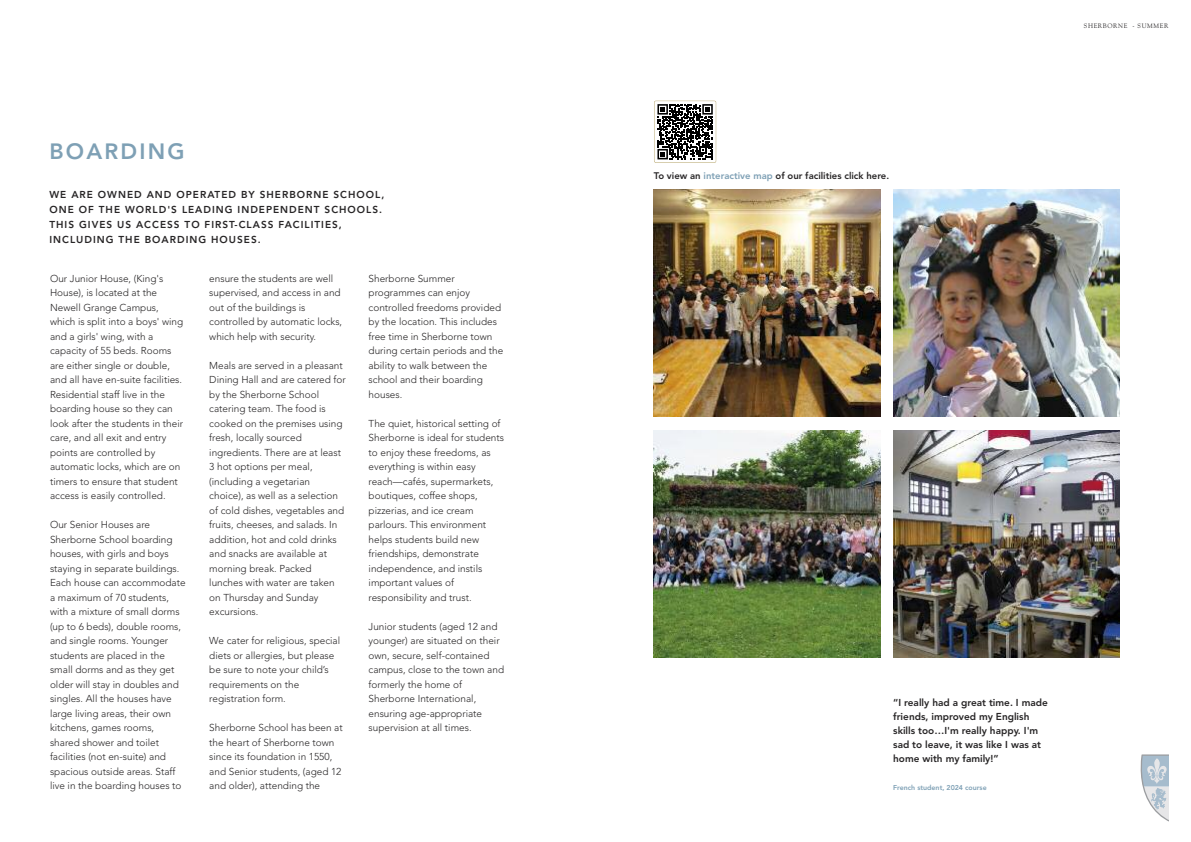
<style>
.page{position:relative;width:1191px;height:842px;background:#fff}
.page>*{position:absolute;margin:0;border:0;box-sizing:border-box;transform-origin:0 0}
.t1{font:800 22px "Avenir";letter-spacing:.1em;color:#7ea0b5}
.t2{font:300 10px/14.5px "Avenir";color:#272526}
.t3{font:800 10px/15px "Avenir";letter-spacing:.1em;color:#272526}
.t4{font:800 10px/14px "Avenir";color:#272526}
.t5{font:800 9.5px "Avenir";color:#272526}
.t6{font:800 7px "Avenir";color:#7ea0b5}
.t7{font:6.5px "Goudy Old Style BT";letter-spacing:.1em;color:#272526}
.s1{color:#7ea0b5}
</style>
<div class="page">
<svg style="left:657px;top:104px;width:56px;height:55px"></svg>
<div style="left:654px;top:101px;width:62px;height:62px;border:1px solid #b6a46a;border-radius:2px"></div>
<img style="left:654px;top:189px;width:227px;height:227px">
<img style="left:893px;top:189px;width:227px;height:227px">
<img style="left:654px;top:430px;width:227px;height:227px">
<img style="left:893px;top:430px;width:227px;height:227px">
<svg style="left:1140px;top:754px;width:29px;height:67px"></svg>
<h1 class="t1" style="left:49px;top:134px;width:137px">BOARDING</h1>
<p class="t3" style="left:49px;top:187px;width:336px">WE ARE OWNED AND OPERATED BY SHERBORNE SCHOOL, ONE OF THE WORLD'S LEADING INDEPENDENT SCHOOLS.<br>THIS GIVES US ACCESS TO FIRST-CLASS FACILITIES, INCLUDING THE BOARDING HOUSES.</p>
<p class="t2" style="left:50px;top:271px;width:135px">Our Junior House, (King's<br>House), is located at the<br>Newell Grange Campus, which is split into a boys' wing and a girls' wing, with a capacity of 55 beds. Rooms are either single or double, and all have en-suite facilities.<br>Residential staff live in the boarding house so they can look after the students in their care, and all exit and entry points are controlled by automatic locks, which are on timers to ensure that student access is easily controlled.</p>
<p class="t2" style="left:50px;top:517px;width:137px">Our Senior Houses are<br>Sherborne School boarding houses, with girls and boys staying in separate buildings.<br>Each house can accommodate a maximum of 70 students, with a mixture of small dorms (up to 6 beds), double rooms, and single rooms. Younger students are placed in the small dorms and as they get older will stay in doubles and singles. All the houses have large living areas, their own kitchens, games rooms, shared shower and toilet facilities (not en-suite) and spacious outside areas. Staff live in the boarding houses to</p>
<p class="t2" style="left:209px;top:271px;width:134px">ensure the students are well supervised, and access in and out of the buildings is controlled by automatic locks, which help with security.</p>
<p class="t2" style="left:209px;top:358px;width:138px">Meals are served in a pleasant<br>Dining Hall and are catered for by the Sherborne School catering team. The food is cooked on the premises using fresh, locally sourced ingredients. There are at least<br>3 hot options per meal, (including a vegetarian choice), as well as a selection of cold dishes, vegetables and fruits, cheeses, and salads. In addition, hot and cold drinks and snacks are available at morning break. Packed lunches with water are taken on Thursday and Sunday excursions.</p>
<p class="t2" style="left:209px;top:633px;width:132px">We cater for religious, special diets or allergies, but please be sure to note your child’s requirements on the registration form.</p>
<p class="t2" style="left:209px;top:720px;width:135px">Sherborne School has been at the heart of Sherborne town since its foundation in 1550, and Senior students, (aged 12 and older), attending the</p>
<p class="t2" style="left:368px;top:271px;width:136px">Sherborne Summer programmes can enjoy controlled freedoms provided by the location. This includes free time in Sherborne town during certain periods and the ability to walk between the school and their boarding houses.</p>
<p class="t2" style="left:368px;top:416px;width:137px">The quiet, historical setting of<br>Sherborne is ideal for students to enjoy these freedoms, as everything is within easy reach—cafés, supermarkets, boutiques, coffee shops, pizzerias, and ice cream parlours. This environment helps students build new friendships, demonstrate independence, and instils important values of responsibility and trust.</p>
<p class="t2" style="left:368px;top:619px;width:137px">Junior students (aged 12 and younger) are situated on their own, secure, self-contained campus, close to the town and formerly the home of<br>Sherborne International, ensuring age-appropriate supervision at all times.</p>
<p class="t5" style="left:654px;top:168px;width:237px">To view an <span class="s1">interactive map</span> of our facilities click here.</p>
<p class="t7" style="left:1084px;top:23px;width:86px">SHERBORNE - SUMMER</p>
<p class="t4" style="left:893px;top:695px;width:156px">“I really had a great time. I made friends, improved my English skills too…I'm really happy. I'm sad to leave, it was like I was at home with my family!”</p>
<p class="t6" style="left:893px;top:782px;width:95px">French student, 2024 course</p>
</div>
